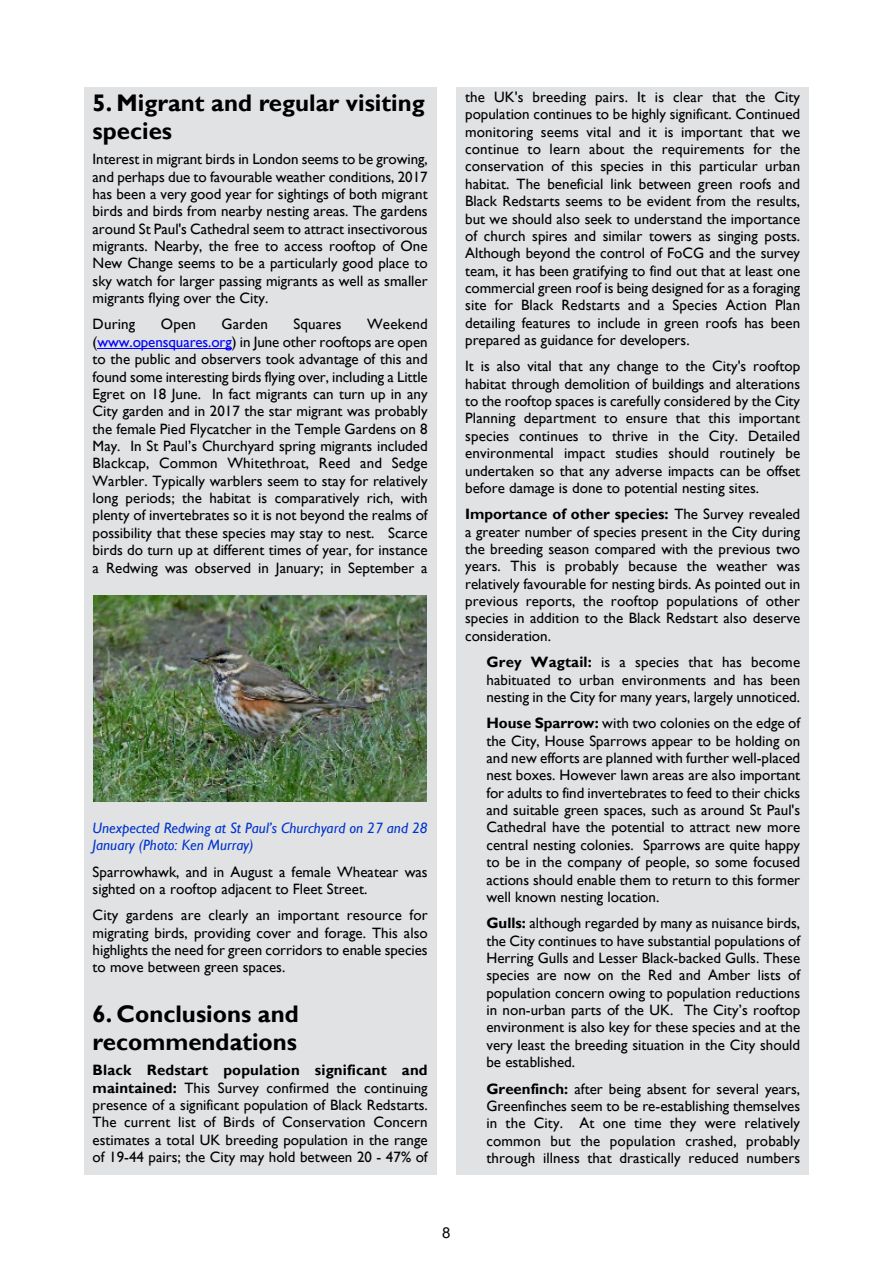
<style>
.page{position:relative;width:893px;height:1263px;background:#fff}
.page>*{position:absolute;margin:0;border:0;box-sizing:border-box;transform-origin:0 0}
.t1{font:700 24px/27.8px "Gill Sans";color:#000}
.t2{font:15px/17.4px "Gill Sans";color:#000;text-align:justify}
.t3{font:italic 15px/17.4px "Gill Sans";color:#03c}
.t4{font:15px "Arial";color:#000}
.s1{color:#00f}
.s2{font-weight:700}
</style>
<div class="page">
<div style="left:84px;top:87px;width:352px;height:1087px;background:#e0e2e4"></div>
<hr style="left:97px;top:348px;width:135px;height:1px;background:#00f">
<div style="left:457px;top:87px;width:352px;height:1087px;background:#e0e2e4"></div>
<img style="left:94px;top:596px;width:333px;height:205px">
<h1 class="t1" style="left:93px;top:92px;width:334px">5. Migrant and regular visiting species</h1>
<p class="t2" style="left:93px;top:152px;width:337px">Interest in migrant birds in London seems to be growing, and perhaps due to favourable weather conditions, 2017 has been a very good year for sightings of both migrant birds and birds from nearby nesting areas. The gardens around St Paul's Cathedral seem to attract insectivorous migrants. Nearby, the free to access rooftop of One New Change seems to be a particularly good place to sky watch for larger passing migrants as well as smaller migrants flying over the City.</p>
<p class="t2" style="left:93px;top:317px;width:44px">During</p>
<p class="t2" style="left:161px;top:317px;width:37px">Open</p>
<p class="t2" style="left:221px;top:317px;width:48px">Garden</p>
<p class="t2" style="left:294px;top:317px;width:50px">Squares</p>
<p class="t2" style="left:93px;top:317px;width:337px;text-indent:275px">Weekend (<span class="s1">www.opensquares.org</span>) in June other rooftops are open to the public and observers took advantage of this and found some interesting birds flying over, including a Little Egret on 18 June. In fact migrants can turn up in any City garden and in 2017 the star migrant was probably the female Pied Flycatcher in the Temple Gardens on 8<br>May. In St Paul’s Churchyard spring migrants included Blackcap, Common Whitethroat, Reed and Sedge Warbler. Typically warblers seem to stay for relatively long periods; the habitat is comparatively rich, with plenty of invertebrates so it is not beyond the realms of possibility that these species may stay to nest. Scarce birds do turn up at different times of year, for instance a Redwing was observed in January; in September a</p>
<p class="t3" style="left:93px;top:821px;width:337px">Unexpected Redwing at St Paul’s Churchyard on 27 and 28<br>January (Photo: Ken Murray)</p>
<p class="t2" style="left:93px;top:864px;width:337px">Sparrowhawk, and in August a female Wheatear was sighted on a rooftop adjacent to Fleet Street.</p>
<p class="t2" style="left:93px;top:908px;width:337px">City gardens are clearly an important resource for migrating birds, providing cover and forage. This also highlights the need for green corridors to enable species to move between green spaces.</p>
<h1 class="t1" style="left:93px;top:1003px;width:208px">6. Conclusions and recommendations</h1>
<p class="t2" style="left:93px;top:1063px;width:337px"><span class="s2">Black Redstart population significant and maintained:</span> This Survey confirmed the continuing presence of a significant population of Black Redstarts.<br>The current list of Birds of Conservation Concern estimates a total UK breeding population in the range of 19-44 pairs; the City may hold between 20 - 47% of</p>
<p class="t2" style="left:465px;top:90px;width:337px">the UK's breeding pairs. It is clear that the City population continues to be highly significant. Continued monitoring seems vital and it is important that we continue to learn about the requirements for the conservation of this species in this particular urban habitat. The beneficial link between green roofs and Black Redstarts seems to be evident from the results, but we should also seek to understand the importance of church spires and similar towers as singing posts.<br>Although beyond the control of FoCG and the survey team, it has been gratifying to find out that at least one commercial green roof is being designed for as a foraging site for Black Redstarts and a Species Action Plan detailing features to include in green roofs has been prepared as guidance for developers.</p>
<p class="t2" style="left:465px;top:359px;width:337px">It is also vital that any change to the City's rooftop habitat through demolition of buildings and alterations to the rooftop spaces is carefully considered by the City Planning department to ensure that this important species continues to thrive in the City. Detailed environmental impact studies should routinely be undertaken so that any adverse impacts can be offset before damage is done to potential nesting sites.</p>
<p class="t2" style="left:465px;top:507px;width:337px"><span class="s2">Importance of other species:</span> The Survey revealed a greater number of species present in the City during the breeding season compared with the previous two years. This is probably because the weather was relatively favourable for nesting birds. As pointed out in previous reports, the rooftop populations of other species in addition to the Black Redstart also deserve consideration.</p>
<p class="t2" style="left:486px;top:655px;width:315px"><span class="s2">Grey Wagtail:</span> is a species that has become habituated to urban environments and has been nesting in the City for many years, largely unnoticed.</p>
<p class="t2" style="left:486px;top:716px;width:315px"><span class="s2">House Sparrow:</span> with two colonies on the edge of the City, House Sparrows appear to be holding on and new efforts are planned with further well-placed nest boxes. However lawn areas are also important for adults to find invertebrates to feed to their chicks and suitable green spaces, such as around St Paul's Cathedral have the potential to attract new more central nesting colonies. Sparrows are quite happy to be in the company of people, so some focused actions should enable them to return to this former well known nesting location.</p>
<p class="t2" style="left:486px;top:916px;width:315px"><span class="s2">Gulls:</span> although regarded by many as nuisance birds, the City continues to have substantial populations of Herring Gulls and Lesser Black-backed Gulls. These species are now on the Red and Amber lists of population concern owing to population reductions in non-urban parts of the UK. The City’s rooftop environment is also key for these species and at the very least the breeding situation in the City should be established.</p>
<p class="t2" style="left:486px;top:1081px;width:315px"><span class="s2">Greenfinch:</span> after being absent for several years, Greenfinches seem to be re-establishing themselves in the City. At one time they were relatively common but the population crashed, probably through illness that drastically reduced numbers</p>
<p class="t4" style="left:442px;top:1227px;width:10px">8</p>
</div>
